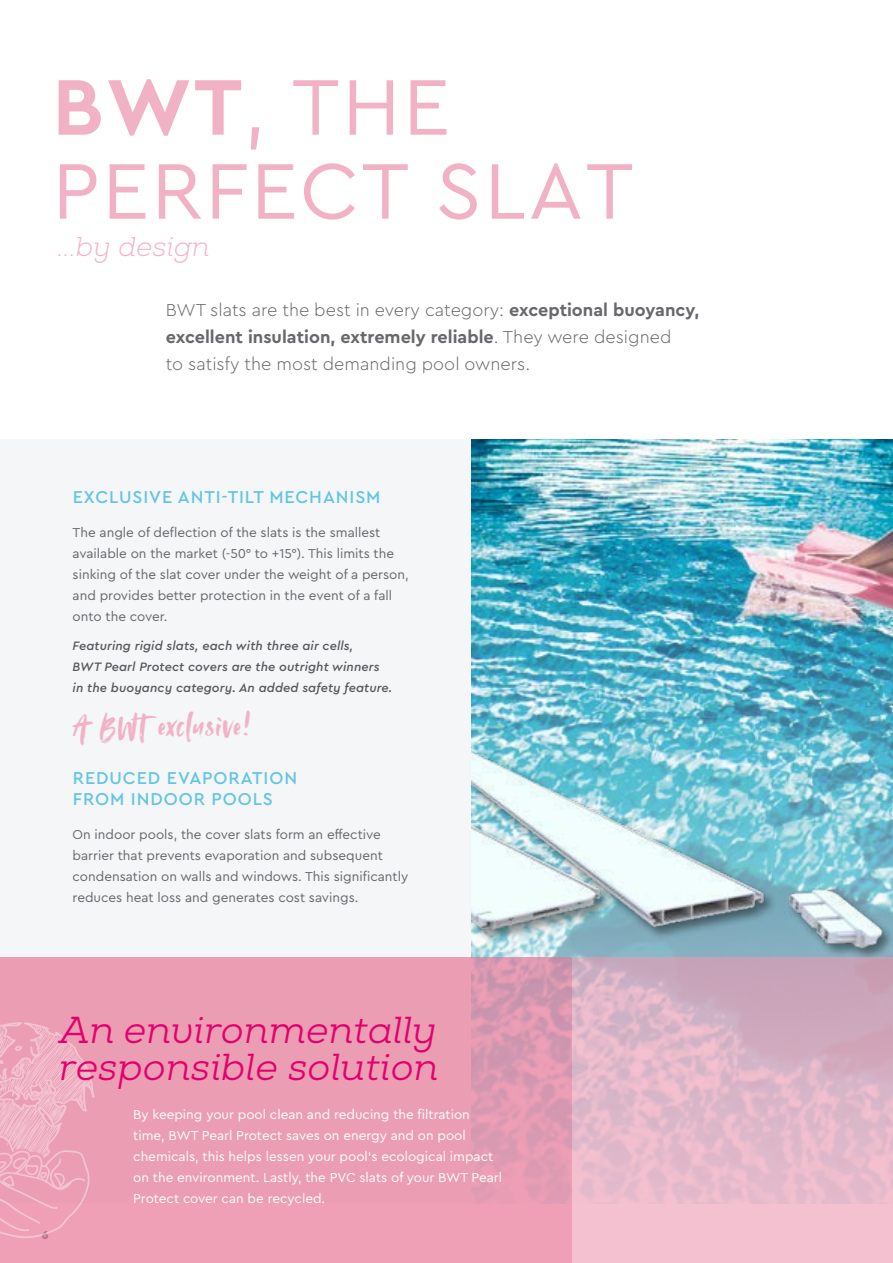
<style>
.page{position:relative;width:893px;height:1263px;background:#fff}
.page>*{position:absolute;margin:0;border:0;box-sizing:border-box;transform-origin:0 0}
.t1{font:82.5px/84px "Cera PRO";letter-spacing:.03em;color:#f2b2c6}
.t2{font:italic 37.5px/37.5px "Nexa Slab";letter-spacing:.01em;color:#e4006c}
.t3{font:34.5px "Avallon";letter-spacing:.025em;color:#f2b2c6}
.t4{font:italic 300 27px "Nexa Slab";letter-spacing:.01em;color:#f2b2c6}
.t5{font:300 18px/27px "Cera PRO";color:#68676c}
.t6{font:500 18px/21px "Cera PRO";letter-spacing:.05em;color:#63c5e2}
.t7{font:13.5px/21px "Cera PRO";color:#68676c}
.t8{font:13.5px/21px "Cera PRO";color:#fff}
.t9{font:italic 500 12.75px/21px "Cera PRO";letter-spacing:.01em;color:#57565b}
.t10{font:900 12px "Cera PRO";color:#60646b}
.s1{font-weight:700}
</style>
<div class="page">
<div style="left:0;top:439px;width:893px;height:764px;background:#f5f6f7"></div>
<img style="left:472px;top:440px;width:421px;height:286px">
<img style="left:472px;top:726px;width:421px;height:231px">
<svg style="left:0;top:957px;width:893px;height:306px;background:#e6a7bc"></svg>
<svg style="left:0;top:1022px;width:95px;height:217px;background:#eda9bd"></svg>
<h1 class="t1" style="left:52px;top:61px;width:583px"><span class="s1">BWT</span>, THE<br>PERFECT SLAT</h1>
<h3 class="t4" style="left:58px;top:231px;width:154px">...by design</h3>
<h3 class="t5" style="left:166px;top:295px;width:535px">BWT slats are the best in every category: <span class="s1">exceptional buoyancy, excellent insulation, extremely reliable</span>. They were designed<br>to satisfy the most demanding pool owners.</h3>
<h3 class="t6" style="left:73px;top:486px;width:309px">EXCLUSIVE ANTI-TILT MECHANISM</h3>
<p class="t7" style="left:73px;top:521px;width:338px">The angle of deflection of the slats is the smallest available on the market (-50° to +15°). This limits the sinking of the slat cover under the weight of a person, and provides better protection in the event of a fall onto the cover.</p>
<p class="t9" style="left:73px;top:635px;width:321px">Featuring rigid slats, each with three air cells,<br>BWT Pearl Protect covers are the outright winners in the buoyancy category. An added safety feature.</p>
<h3 class="t3" style="left:73px;top:704px;width:180px">A BWTexclusive!</h3>
<h3 class="t6" style="left:73px;top:766px;width:226px">REDUCED EVAPORATION<br>FROM INDOOR POOLS</h3>
<p class="t7" style="left:73px;top:823px;width:337px">On indoor pools, the cover slats form an effective barrier that prevents evaporation and subsequent condensation on walls and windows. This significantly reduces heat loss and generates cost savings.</p>
<p class="t10" style="left:42px;top:1227px;width:8px">6</p>
<h2 class="t2" style="left:60px;top:1012px;width:381px">An environmentally responsible solution</h2>
<p class="t8" style="left:133px;top:1104px;width:370px">By keeping your pool clean and reducing the filtration time, BWT Pearl Protect saves on energy and on pool chemicals, this helps lessen your pool‘s ecological impact on the environment. Lastly, the PVC slats of your BWT Pearl Protect cover can be recycled.</p>
</div>
